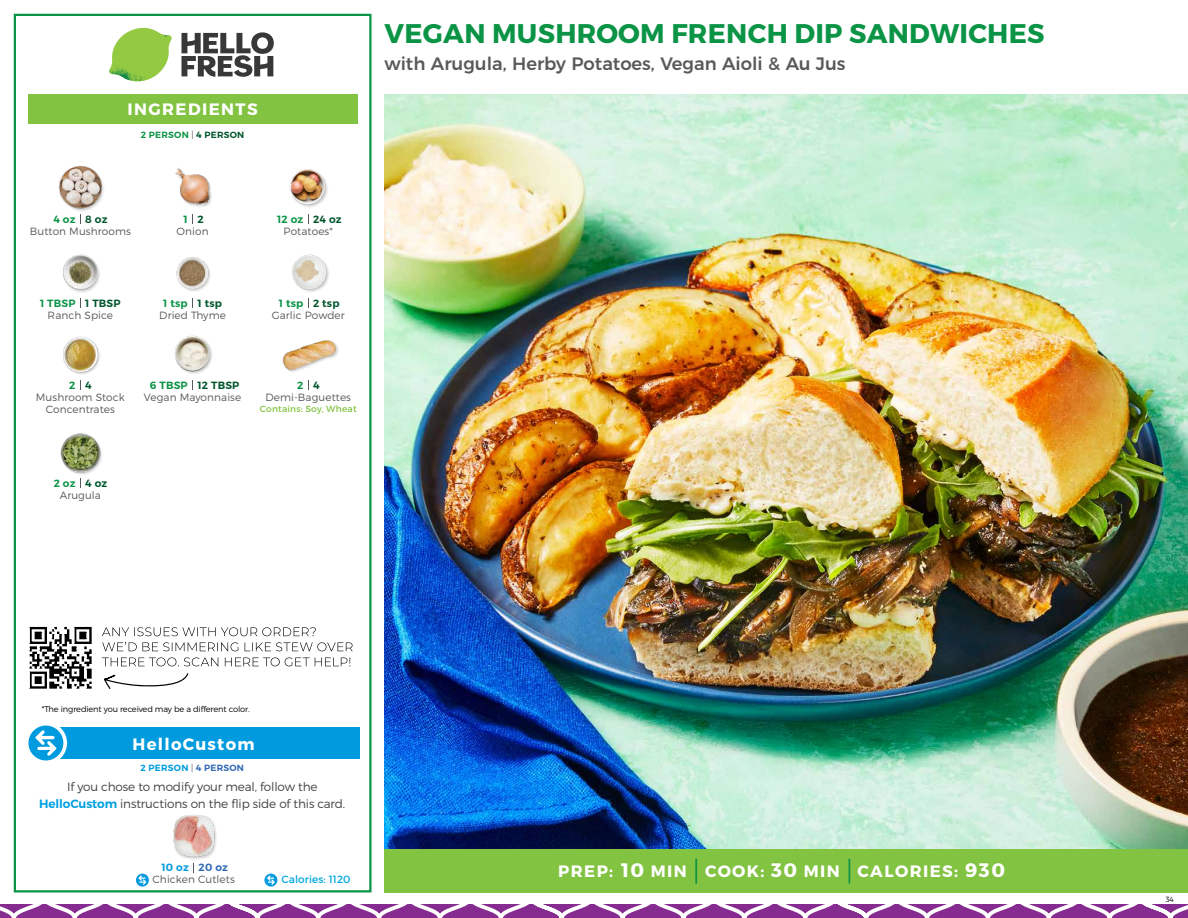
<style>
.page{position:relative;width:1188px;height:918px;background:#fff}
.page>*{position:absolute;margin:0;border:0;box-sizing:border-box;transform-origin:0 0}
.t1{font:700 27px "Montserrat";letter-spacing:.01em;color:#0b9446}
.t2{font:500 18px "Montserrat";color:#58595b}
.t3{font:700 16.5px "Montserrat";letter-spacing:.085em;color:#fff}
.t4{font:300 12px/16.5px "Montserrat";letter-spacing:-.01em;color:#414042;text-align:center}
.t5{font:300 10.5px/12px "Montserrat";letter-spacing:.01em;color:#58595b;text-align:center}
.t6{font:600 10.5px "Montserrat";letter-spacing:.02em;color:#00562c}
.t7{font:600 10.5px "Montserrat";letter-spacing:.02em;color:#0b9446}
.t8{font:10.5px "Montserrat";letter-spacing:.01em;color:#00a8e3}
.t9{font:600 10.5px "Montserrat";letter-spacing:.02em;color:#009bdf}
.t10{font:9px "Montserrat";letter-spacing:.025em;color:#82c341}
.t11{font:600 9px "Montserrat";letter-spacing:.03em;color:#0b9446}
.t12{font:600 9px "Montserrat";letter-spacing:.03em;color:#009bdf}
.t13{font:300 8.25px "Montserrat";letter-spacing:-.015em;color:#000}
.t14{font:300 7.5px "Montserrat";color:#000}
.s1{font-weight:300;color:#58595b}
.s2{color:#00562c}
.s3{font-weight:600;color:#00a1e1}
.s4{color:#3069b3}
.s5{font-size:19.5px}
</style>
<div class="page">
<svg style="left:0;top:904px;width:1188px;height:14px"></svg>
<div style="left:384px;top:849px;width:804px;height:43px;background:#82c341"></div>
<svg style="left:181px;top:32px;width:93px;height:45px"></svg>
<svg style="left:114px;top:28px;width:55px;height:36px"></svg>
<img style="left:143px;top:28px;width:29px;height:24px">
<img style="left:112px;top:48px;width:54px;height:10px">
<img style="left:109px;top:52px;width:55px;height:30px">
<img style="left:142px;top:58px;width:24px;height:23px">
<div style="left:28px;top:94px;width:330px;height:30px;background:#82c341"></div>
<div style="left:14px;top:14px;width:358px;height:878px;border:2px solid #0b9446"></div>
<img style="left:384px;top:94px;width:804px;height:755px">
<img style="left:176px;top:257px;width:35px;height:34px">
<img style="left:292px;top:254px;width:37px;height:38px">
<img style="left:175px;top:168px;width:37px;height:39px">
<img style="left:290px;top:169px;width:38px;height:38px">
<img style="left:63px;top:254px;width:37px;height:38px">
<div style="left:59px;top:166px;width:46px;height:47px;background:#000;opacity:.2"></div>
<img style="left:59px;top:166px;width:46px;height:43px">
<img style="left:174px;top:335px;width:38px;height:39px">
<img style="left:282px;top:340px;width:56px;height:32px">
<img style="left:63px;top:336px;width:37px;height:38px">
<img style="left:60px;top:433px;width:42px;height:41px">
<div style="left:173px;top:814px;width:45px;height:46px;background:#000;opacity:.2"></div>
<img style="left:173px;top:814px;width:45px;height:44px">
<div style="left:33px;top:727px;width:327px;height:32px;background:#009bdf"></div>
<svg style="left:25px;top:722px;width:42px;height:42px"></svg>
<div style="left:28px;top:726px;width:35px;height:34px;background:#009bdf;border-radius:50%"></div>
<svg style="left:35px;top:730px;width:22px;height:26px"></svg>
<svg style="left:136px;top:874px;width:13px;height:13px"></svg>
<svg style="left:138px;top:875px;width:8px;height:10px"></svg>
<hr style="left:695px;top:859px;width:2px;height:25px;background:#0b9446">
<svg style="left:849px;top:859px;width:1px;height:25px"></svg>
<img style="left:29px;top:626px;width:63px;height:63px">
<svg style="left:104px;top:673px;width:84px;height:16px"></svg>
<svg style="left:102px;top:657px;width:248px;height:9px"></svg>
<svg style="left:102px;top:642px;width:251px;height:9px"></svg>
<svg style="left:102px;top:627px;width:214px;height:9px"></svg>
<svg style="left:264px;top:874px;width:13px;height:13px"></svg>
<svg style="left:267px;top:875px;width:8px;height:10px"></svg>
<h3 class="t3" style="left:128px;top:99px;width:132px">INGREDIENTS</h3>
<p class="t11" style="left:141px;top:129px;width:105px">2 PERSON <span class="s1">|</span> <span class="s2">4 PERSON</span></p>
<h1 class="t1" style="left:385px;top:17px;width:662px">VEGAN MUSHROOM FRENCH DIP SANDWICHES</h1>
<h2 class="t2" style="left:384px;top:49px;width:463px">with Arugula, Herby Potatoes, Vegan Aioli &amp; Au Jus</h2>
<p class="t7" style="left:53px;top:212px;width:24px">4 oz</p>
<p class="t6" style="left:85px;top:212px;width:24px">8 oz</p>
<p class="t7" style="left:184px;top:212px;width:6px">1</p>
<p class="t7" style="left:277px;top:212px;width:28px">12 oz</p>
<p class="t6" style="left:198px;top:212px;width:8px">2</p>
<p class="t6" style="left:313px;top:212px;width:30px">24 oz</p>
<p class="t5" style="left:30px;top:225px;width:103px">Button Mushrooms</p>
<p class="t5" style="left:177px;top:225px;width:34px">Onion</p>
<p class="t5" style="left:284px;top:225px;width:51px">Potatoes*</p>
<p class="t7" style="left:40px;top:297px;width:37px">1 TBSP</p>
<p class="t6" style="left:85px;top:297px;width:37px">1 TBSP</p>
<p class="t6" style="left:198px;top:297px;width:26px">1 tsp</p>
<p class="t6" style="left:313px;top:297px;width:28px">2 tsp</p>
<p class="t7" style="left:163px;top:297px;width:26px">1 tsp</p>
<p class="t7" style="left:279px;top:297px;width:26px">1 tsp</p>
<p class="t5" style="left:48px;top:309px;width:67px">Ranch Spice</p>
<p class="t5" style="left:159px;top:309px;width:68px">Dried Thyme</p>
<p class="t5" style="left:272px;top:309px;width:75px">Garlic Powder</p>
<p class="t7" style="left:69px;top:379px;width:8px">2</p>
<p class="t6" style="left:85px;top:379px;width:8px">4</p>
<p class="t7" style="left:150px;top:379px;width:39px">6 TBSP</p>
<p class="t7" style="left:297px;top:379px;width:8px">2</p>
<p class="t6" style="left:198px;top:379px;width:43px">12 TBSP</p>
<p class="t6" style="left:313px;top:379px;width:8px">4</p>
<p class="t5" style="left:36px;top:391px;width:91px">Mushroom Stock<br>Concentrates</p>
<p class="t5" style="left:144px;top:391px;width:99px">Vegan Mayonnaise</p>
<p class="t5" style="left:265px;top:391px;width:87px">Demi-Baguettes</p>
<p class="t10" style="left:260px;top:403px;width:98px">Contains: Soy, Wheat</p>
<p class="t7" style="left:54px;top:477px;width:23px">2 oz</p>
<p class="t6" style="left:85px;top:477px;width:24px">4 oz</p>
<p class="t5" style="left:60px;top:489px;width:43px">Arugula</p>
<p class="t13" style="left:42px;top:704px;width:209px">*The ingredient you received may be a different color.</p>
<h3 class="t3" style="left:133px;top:734px;width:123px">HelloCustom</h3>
<p class="t4" style="left:39px;top:778px;width:308px">If you chose to modify your meal, follow the<br><span class="s3">HelloCustom</span> instructions on the flip side of this card.</p>
<p class="t12" style="left:141px;top:763px;width:105px">2 PERSON <span class="s1">|</span> <span class="s4">4 PERSON</span></p>
<p class="t9" style="left:162px;top:861px;width:68px">10 oz <span class="s4">20 oz</span></p>
<p class="t5" style="left:153px;top:873px;width:84px">Chicken Cutlets</p>
<p class="t8" style="left:281px;top:873px;width:71px">Calories: 1120</p>
<h3 class="t3" style="left:558px;top:861px;width:448px">PREP: <span class="s5">10</span> MIN COOK: <span class="s5">30</span> MIN CALORIES: <span class="s5">930</span></h3>
<p class="t14" style="left:1166px;top:895px;width:10px">34</p>
</div>
